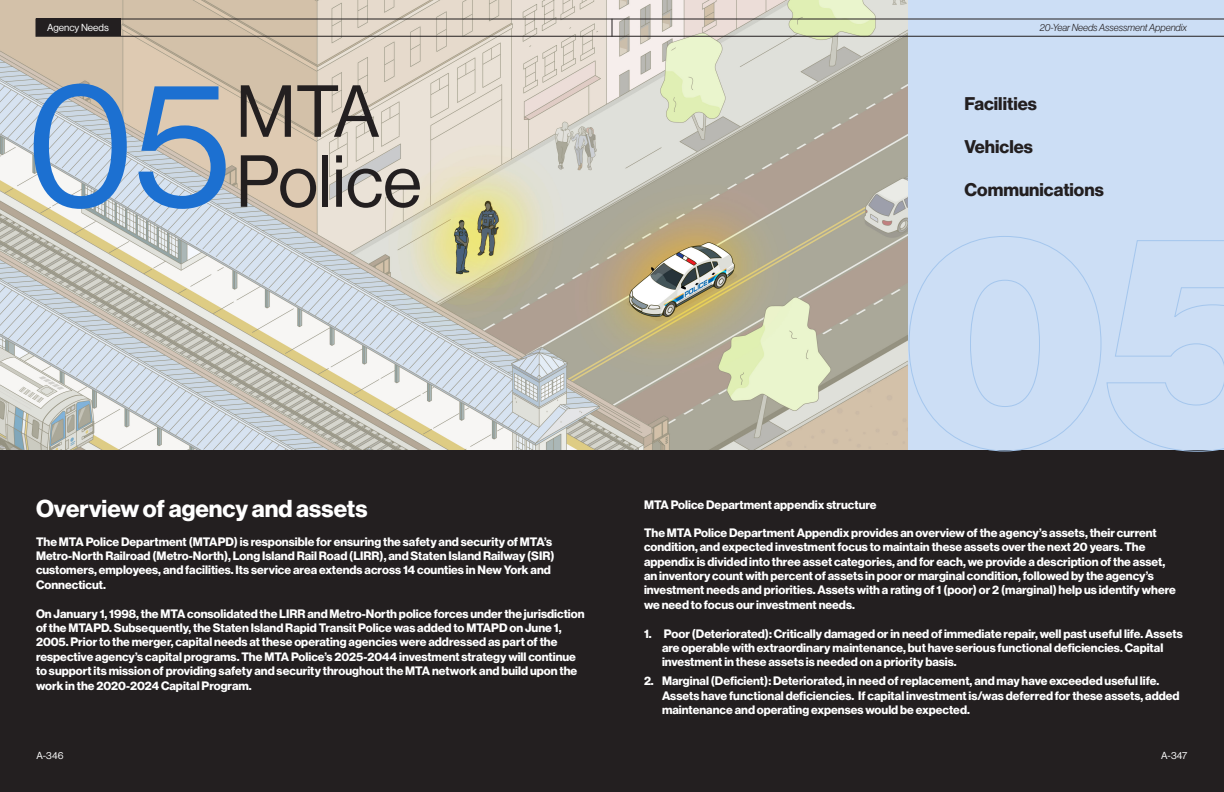
<style>
.page{position:relative;width:1224px;height:792px;background:#fff}
.page>*{position:absolute;margin:0;border:0;box-sizing:border-box;transform-origin:0 0}
.t1{font:175px "N Haas Grotesk DS Pro 55 Rg";color:#1c70d1}
.t2{font:72px/70px "N Haas Grotesk DS Pro 55 Rg";color:#231f20}
.t3{font:24px "N Haas Grotesk DS Pro 75 Bd";color:#fff}
.t4{font:18px "N Haas Grotesk DS Pro 75 Bd";color:#231f20}
.Vision_content{font:12px/14.4px "N Haas Grotesk DS Pro 75 Bd";color:#fff}
.t5{font:10px "N Haas Grotesk DS Pro 46 Lt It";color:#231f20}
.t6{font:10px "N Haas Grotesk DS Pro 55 Rg";color:#fff}
</style>
<div class="page">
<img style="left:0;top:0;width:908px;height:451px">
<div style="left:908px;top:0;width:316px;height:451px;background:#ccdef5"></div>
<svg style="left:120px;top:19px;width:1104px;height:17px"></svg>
<div style="left:36px;top:19px;width:84px;height:17px;background:#231f20"></div>
<div style="left:0;top:451px;width:1224px;height:341px;background:#231f20"></div>
<svg style="left:908px;top:236px;width:316px;height:216px"></svg>
<p class="t6" style="left:40px;top:22px;width:71px">06Agency Needs</p>
<p class="t5" style="left:1040px;top:22px;width:149px">20-Year Needs Assessment Appendix</p>
<p class="t1" style="left:26px;top:46px;width:207px">05</p>
<p class="t2" style="left:236px;top:77px;width:187px">MTA<br>Police</p>
<p class="t4" style="left:964px;top:93px;width:74px">Facilities</p>
<p class="t4" style="left:964px;top:136px;width:70px">Vehicles</p>
<p class="t4" style="left:964px;top:179px;width:141px">Communications</p>
<p class="t3" style="left:36px;top:494px;width:333px">Overview of agency and assets</p>
<p class="Vision_content" style="left:36px;top:534px;width:520px">The MTA Police Department (MTAPD) is responsible for ensuring the safety and security of MTA’s Metro-North Railroad (Metro-North), Long Island Rail Road (LIRR), and Staten Island Railway (SIR) customers, employees, and facilities. Its service area extends across 14 counties in New York and Connecticut.</p>
<p class="Vision_content" style="left:36px;top:606px;width:550px">On January 1, 1998, the MTA consolidated the LIRR and Metro-North police forces under the jurisdiction of the MTAPD. Subsequently, the Staten Island Rapid Transit Police was added to MTAPD on June 1, 2005. Prior to the merger, capital needs at these operating agencies were addressed as part of the respective agency’s capital programs. The MTA Police’s 2025-2044 investment strategy will continue to support its mission of providing safety and security throughout the MTA network and build upon the work in the 2020-2024 Capital Program.</p>
<p class="Vision_content" style="left:644px;top:498px;width:234px">MTA Police Department appendix structure</p>
<p class="Vision_content" style="left:644px;top:526px;width:534px">The MTA Police Department Appendix provides an overview of the agency’s assets, their current condition, and expected investment focus to maintain these assets over the next 20 years. The appendix is divided into three asset categories, and for each, we provide a description of the asset, an inventory count with percent of assets in poor or marginal condition, followed by the agency’s investment needs and priorities. Assets with a rating of 1 (poor) or 2 (marginal) help us identify where we need to focus our investment needs.</p>
<p class="Vision_content" style="left:662px;top:626px;width:522px;text-indent:-18px">1. Poor (Deteriorated): Critically damaged or in need of immediate repair, well past useful life. Assets are operable with extraordinary maintenance, but have serious functional deficiencies. Capital investment in these assets is needed on a priority basis.</p>
<p class="Vision_content" style="left:662px;top:674px;width:519px;text-indent:-18px">2. Marginal (Deficient): Deteriorated, in need of replacement, and may have exceeded useful life.<br>Assets have functional deficiencies. If capital investment is/was deferred for these assets, added maintenance and operating expenses would be expected.</p>
<p class="t6" style="left:37px;top:749px;width:28px">A-346</p>
<p class="t6" style="left:1161px;top:750px;width:28px">A-347</p>
</div>
